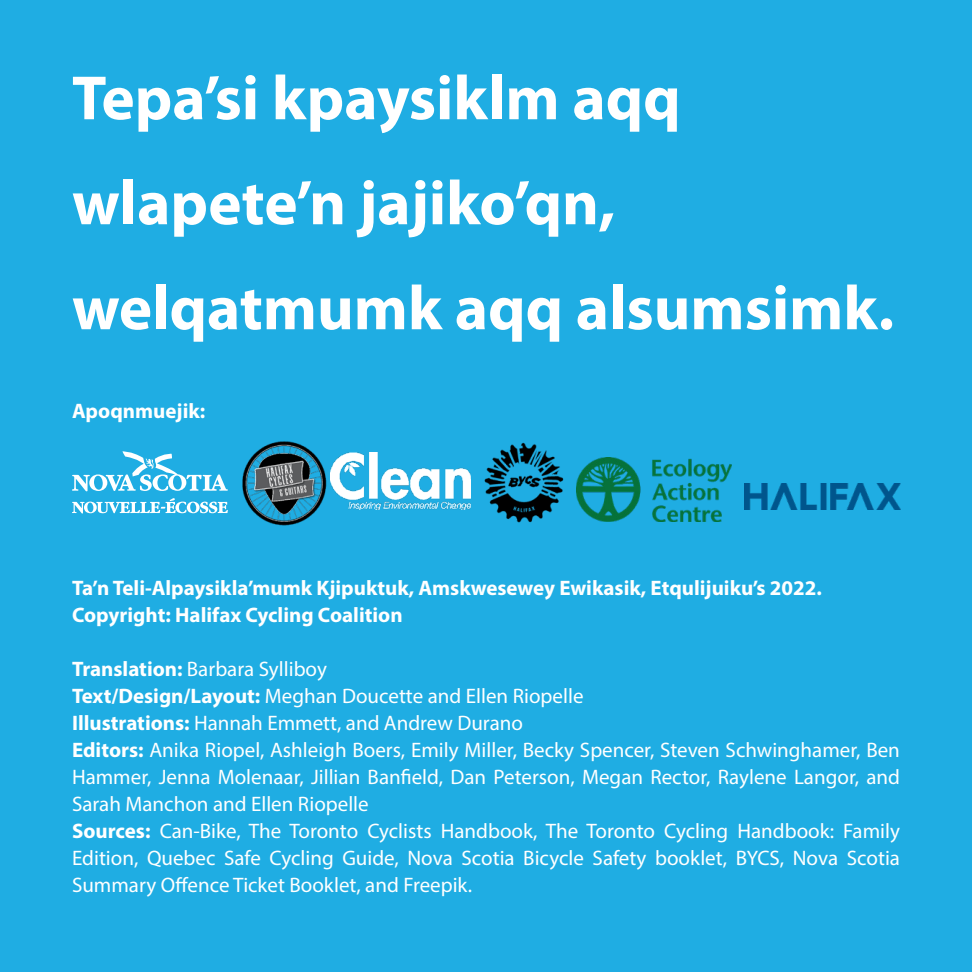
<style>
.page{position:relative;width:972px;height:972px;background:#1fade3}
.page>*{position:absolute;margin:0;border:0;box-sizing:border-box;transform-origin:0 0}
.t1{font:700 63px/105px "Myriad Pro";color:#fff}
.t2{font:21px/27px "Myriad Pro";color:#fff;text-align:justify}
.t3{font:700 21px "Myriad Pro";color:#fff}
.s1{font-weight:700}
</style>
<div class="page">
<svg style="left:72px;top:451px;width:156px;height:40px"></svg>
<svg style="left:72px;top:498px;width:156px;height:16px"></svg>
<img style="left:242px;top:441px;width:85px;height:85px">
<img style="left:576px;top:457px;width:156px;height:65px">
<img style="left:484px;top:442px;width:80px;height:81px">
<img style="left:330px;top:452px;width:140px;height:58px">
<img style="left:744px;top:483px;width:156px;height:27px">
<p class="t1" style="left:72px;top:43px;width:824px">Tepa’si kpaysiklm aqq wlapete’n jajiko’qn, welqatmumk aqq alsumsimk.</p>
<p class="t3" style="left:72px;top:397px;width:135px">Apoqnmuejik:</p>
<p class="t3" style="left:72px;top:574px;width:751px">Ta’n Teli-Alpaysikla’mumk Kjipuktuk, Amskwesewey Ewikasik, Etqulijuiku’s 2022.</p>
<p class="t3" style="left:72px;top:601px;width:332px">Copyright: Halifax Cycling Coalition</p>
<p class="t2" style="left:72px;top:655px;width:256px"><span class="s1">Translation:</span> Barbara Sylliboy</p>
<p class="t2" style="left:72px;top:682px;width:513px"><span class="s1">Text/Design/Layout:</span> Meghan Doucette and Ellen Riopelle</p>
<p class="t2" style="left:72px;top:709px;width:453px"><span class="s1">Illustrations:</span> Hannah Emmett, and Andrew Durano</p>
<p class="t2" style="left:72px;top:736px;width:830px"><span class="s1">Editors:</span> Anika Riopel, Ashleigh Boers, Emily Miller, Becky Spencer, Steven Schwinghamer, Ben Hammer, Jenna Molenaar, Jillian Banfield, Dan Peterson, Megan Rector, Raylene Langor, and Sarah Manchon and Ellen Riopelle</p>
<p class="t2" style="left:72px;top:817px;width:830px"><span class="s1">Sources:</span> Can-Bike, The Toronto Cyclists Handbook, The Toronto Cycling Handbook: Family Edition, Quebec Safe Cycling Guide, Nova Scotia Bicycle Safety booklet, BYCS, Nova Scotia Summary Offence Ticket Booklet, and Freepik.</p>
</div>
